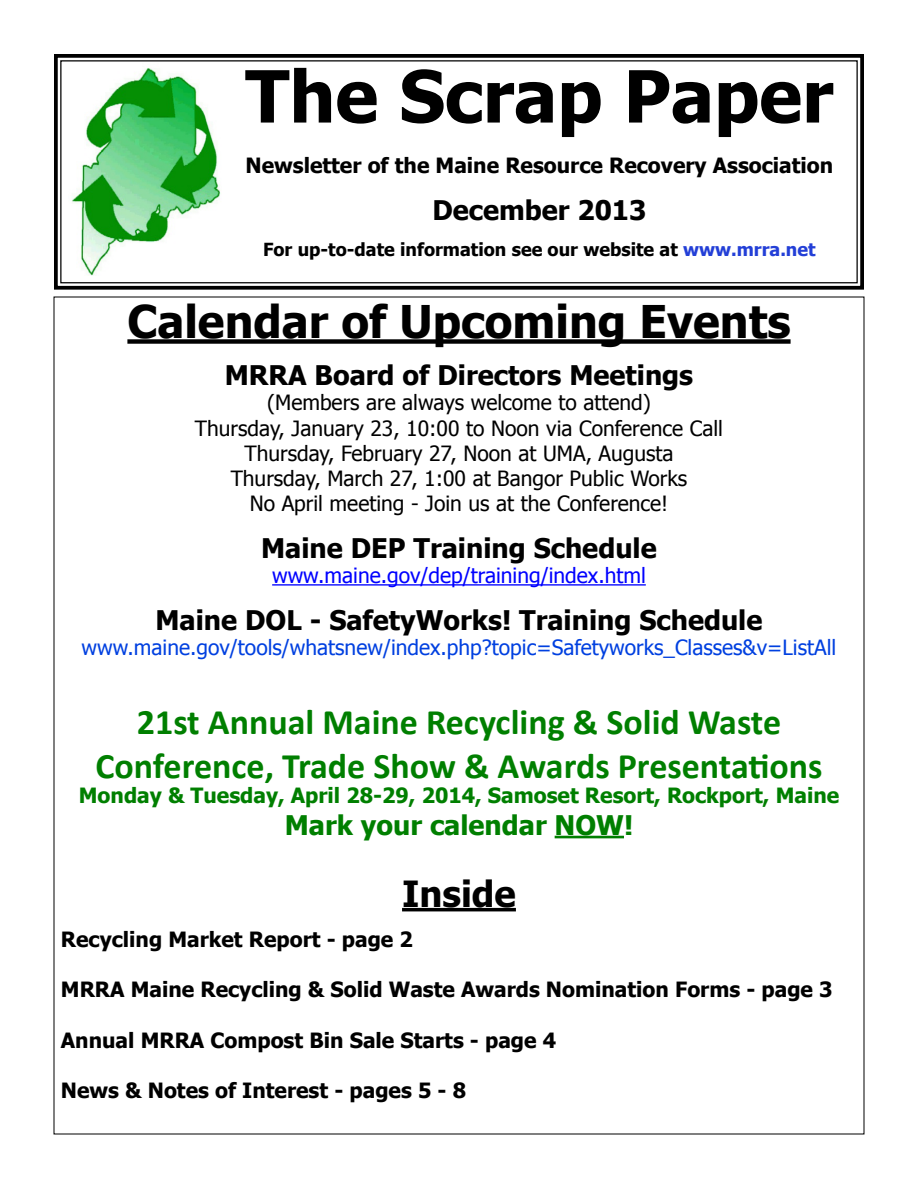
<style>
.page{position:relative;width:918px;height:1188px;background:#fff}
.page>*{position:absolute;margin:0;border:0;box-sizing:border-box;transform-origin:0 0}
.t1{font:700 72px "Tahoma";color:#000}
.t2{font:700 45px "Tahoma";color:#000}
.t3{font:700 36px/43.2px "Calibri";color:#007f00;text-align:center}
.t4{font:700 36px "Tahoma";color:#000}
.t5{font:700 27px "Tahoma";color:#000}
.t6{font:700 27px "Tahoma";color:#007f00}
.t7{font:700 21px "Tahoma";color:#000}
.t8{font:21px/25.2px "Tahoma";color:#000;text-align:center}
.t9{font:21px "Tahoma";color:#0040e0}
.t10{font:700 21px "Tahoma";color:#007f00}
.t11{font:21px "Tahoma";color:#00f}
.t12{font:700 18px "Tahoma";color:#000}
.s1{color:#233fd7}
</style>
<div class="page">
<svg style="left:54px;top:54px;width:810px;height:236px"></svg>
<div style="left:60px;top:60px;width:798px;height:223px;border:1px solid #000"></div>
<img style="left:69px;top:63px;width:152px;height:215px">
<div style="left:127px;top:339px;width:664px;height:5px;background:#000"></div>
<hr style="left:272px;top:584px;width:374px;height:2px;background:#00f">
<hr style="left:555px;top:836px;width:69px;height:2px;background:#007f00">
<hr style="left:402px;top:908px;width:114px;height:3px;background:#000">
<h1 class="t1" style="left:245px;top:46px;width:590px">The Scrap Paper</h1>
<p class="t7" style="left:246px;top:151px;width:589px">Newsletter of the Maine Resource Recovery Association</p>
<p class="t5" style="left:432px;top:191px;width:216px">December 2013</p>
<p class="t12" style="left:263px;top:237px;width:554px">For up-to-date information see our website at <span class="s1">www.mrra.net</span></p>
<h2 class="t2" style="left:127px;top:290px;width:665px">Calendar of Upcoming Events</h2>
<p class="t5" style="left:225px;top:356px;width:470px">MRRA Board of Directors Meetings</p>
<p class="t8" style="left:195px;top:389px;width:530px">(Members are always welcome to attend)<br>Thursday, January 23, 10:00 to Noon via Conference Call Thursday, February 27, Noon at UMA, Augusta<br>Thursday, March 27, 1:00 at Bangor Public Works<br>No April meeting - Join us at the Conference!</p>
<p class="t5" style="left:261px;top:529px;width:397px">Maine DEP Training Schedule</p>
<p class="t11" style="left:272px;top:561px;width:375px">www.maine.gov/dep/training/index.html</p>
<p class="t5" style="left:156px;top:601px;width:608px">Maine DOL - SafetyWorks! Training Schedule</p>
<p class="t9" style="left:82px;top:633px;width:756px">www.maine.gov/tools/whatsnew/index.php?topic=Safetyworks_Classes&amp;v=ListAll</p>
<h3 class="t3" style="left:95px;top:701px;width:729px">21st Annual Maine Recycling &amp; Solid Waste<br>Conference, Trade Show &amp; Awards Presentations</h3>
<p class="t10" style="left:79px;top:780px;width:762px">Monday &amp; Tuesday, April 28-29, 2014, Samoset Resort, Rockport, Maine</p>
<p class="t6" style="left:285px;top:806px;width:350px">Mark your calendar NOW!</p>
<h3 class="t4" style="left:402px;top:869px;width:115px">Inside</h3>
<p class="t7" style="left:61px;top:924px;width:354px">Recycling Market Report - page 2</p>
<p class="t7" style="left:61px;top:975px;width:773px">MRRA Maine Recycling &amp; Solid Waste Awards Nomination Forms - page 3</p>
<p class="t7" style="left:61px;top:1025px;width:497px">Annual MRRA Compost Bin Sale Starts - page 4</p>
<p class="t7" style="left:61px;top:1076px;width:407px">News &amp; Notes of Interest - pages 5 - 8</p>
</div>
